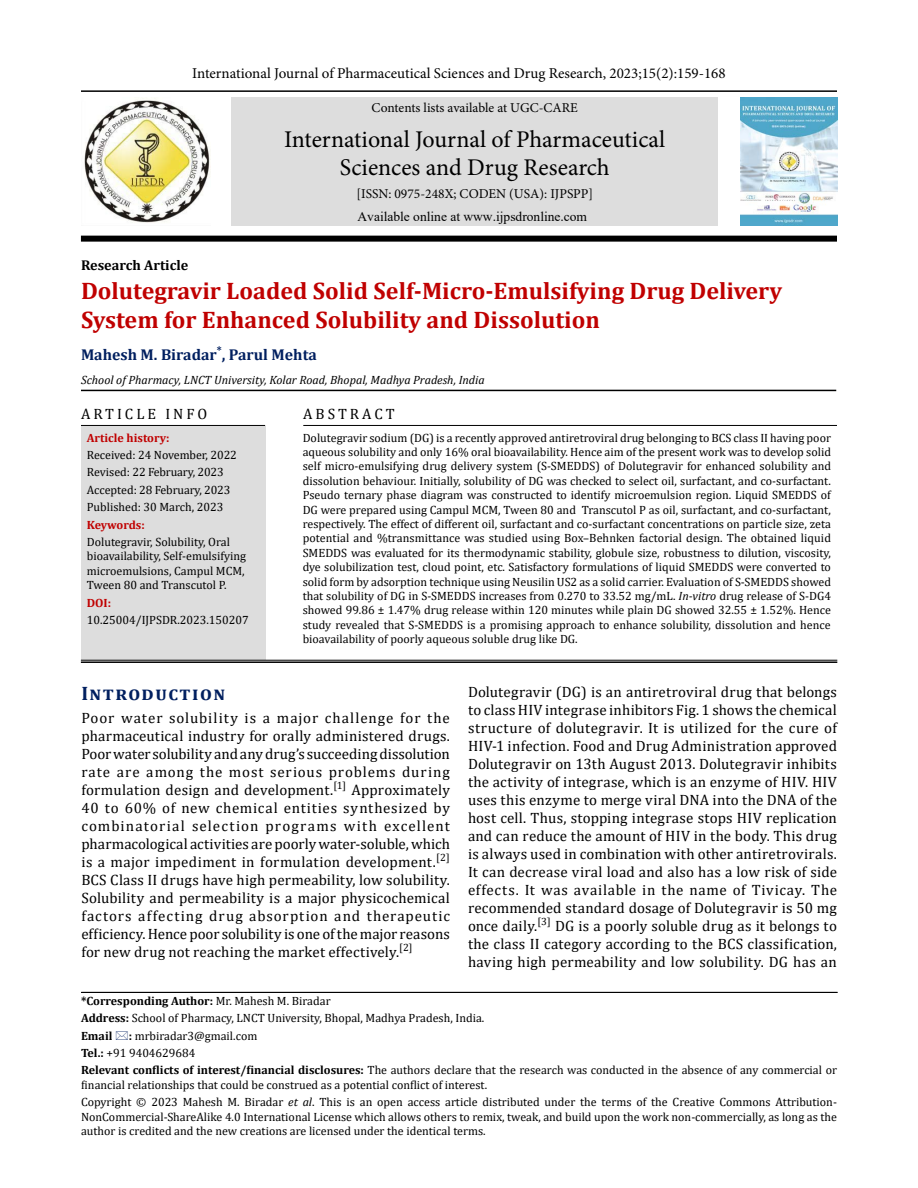
<style>
.page{position:relative;width:918px;height:1188px;background:#fff}
.page>*{position:absolute;margin:0;border:0;box-sizing:border-box;transform-origin:0 0}
.t1{font:700 24px/28.8px "Cambria";color:#c00000}
.t2{font:24px/27.9px "Minion Pro";color:#000;text-align:center}
.t3{font:700 19.5px "Cambria";letter-spacing:.075em;color:#001f5f}
.t4{font:700 15.75px "Cambria";color:#001f5f}
.t5{font:15px/18px "Cambria";letter-spacing:.015em;color:#000;text-align:justify}
.t6{font:15px "Minion Pro";color:#000}
.t7{font:15px "Cambria";letter-spacing:.2em;color:#000}
.t8{font:700 14.25px "Cambria";color:#000}
.t9{font:13.5px "Minion Pro";color:#000}
.t10{font:13.5px "Times New Roman";color:#000}
.t11{font:12px/14.4px "Cambria";color:#000}
.t12{font:italic 12px "Cambria";color:#000}
.t13{font:700 12px "Cambria";color:#c00000}
.s1{font-style:italic}
.s2{font-weight:700}
</style>
<div class="page">
<hr style="left:81px;top:390px;width:755px;height:1px;background:#000">
<div style="left:81px;top:426px;width:184px;height:234px;background:#ddd"></div>
<hr style="left:81px;top:992px;width:757px;height:1px;background:#000">
<hr style="left:81px;top:660px;width:756px;height:1px;background:#000">
<hr style="left:81px;top:661px;width:756px;height:2px;background:#000">
<img style="left:740px;top:98px;width:97px;height:128px">
<div style="left:81px;top:236px;width:756px;height:6px;background:#000"></div>
<hr style="left:81px;top:90px;width:756px;height:2px;background:#000">
<img style="left:84px;top:98px;width:127px;height:125px">
<div style="left:231px;top:98px;width:487px;height:128px;background:#ddd"></div>
<hr style="left:303px;top:425px;width:534px;height:1px;background:#000">
<hr style="left:81px;top:425px;width:184px;height:1px;background:#000">
<p class="t6" style="left:192px;top:63px;width:535px">International Journal of Pharmaceutical Sciences and Drug Research, 2023;15(2):159-168</p>
<p class="t9" style="left:372px;top:99px;width:208px">Contents lists available at UGC-CARE</p>
<h1 class="t2" style="left:284px;top:126px;width:383px">International Journal of Pharmaceutical<br>Sciences and Drug Research</h1>
<p class="t9" style="left:356px;top:185px;width:238px">[ISSN: 0975-248X; CODEN (USA): IJPSPP]</p>
<p class="t10" style="left:358px;top:212px;width:231px">Available online at www.ijpsdronline.com</p>
<p class="t8" style="left:81px;top:255px;width:109px">Research Article</p>
<h1 class="t1" style="left:81px;top:276px;width:703px">Dolutegravir Loaded Solid Self-Micro-Emulsifying Drug Delivery<br>System for Enhanced Solubility and Dissolution</h1>
<h3 class="t4" style="left:81px;top:344px;width:237px">Mahesh M. Biradar<sup>*</sup>, Parul Mehta</h3>
<p class="t12" style="left:81px;top:371px;width:405px">School of Pharmacy, LNCT University, Kolar Road, Bhopal, Madhya Pradesh, India</p>
<p class="t7" style="left:81px;top:405px;width:128px">ARTICLE INFO</p>
<p class="t7" style="left:303px;top:405px;width:93px">ABSTRACT</p>
<p class="t13" style="left:87px;top:429px;width:84px">Article history:</p>
<p class="t11" style="left:87px;top:446px;width:152px;line-height:17.4px">Received: 24 November, 2022<br>Revised: 22 February, 2023<br>Accepted: 28 February, 2023<br>Published: 30 March, 2023</p>
<p class="t13" style="left:87px;top:516px;width:60px">Keywords:</p>
<p class="t11" style="left:87px;top:535px;width:161px">Dolutegravir, Solubility, Oral bioavailability, Self-emulsifying microemulsions, Campul MCM,<br>Tween 80 and Transcutol P.</p>
<p class="t13" style="left:87px;top:594px;width:26px">DOI:</p>
<p class="t11" style="left:87px;top:613px;width:164px">10.25004/IJPSDR.2023.150207</p>
<p class="t11" style="left:303px;top:430px;width:530px;text-align:justify">Dolutegravir sodium (DG) is a recently approved antiretroviral drug belonging to BCS class II having poor aqueous solubility and only 16% oral bioavailability. Hence aim of the present work was to develop solid self micro-emulsifying drug delivery system (S-SMEDDS) of Dolutegravir for enhanced solubility and dissolution behaviour. Initially, solubility of DG was checked to select oil, surfactant, and co-surfactant.<br>Pseudo ternary phase diagram was constructed to identify microemulsion region. Liquid SMEDDS of DG were prepared using Campul MCM, Tween 80 and Transcutol P as oil, surfactant, and co-surfactant, respectively. The effect of different oil, surfactant and co-surfactant concentrations on particle size, zeta potential and %transmittance was studied using Box–Behnken factorial design. The obtained liquid SMEDDS was evaluated for its thermodynamic stability, globule size, robustness to dilution, viscosity, dye solubilization test, cloud point, etc. Satisfactory formulations of liquid SMEDDS were converted to solid form by adsorption technique using Neusilin US2 as a solid carrier. Evaluation of S-SMEDDS showed that solubility of DG in S-SMEDDS increases from 0.270 to 33.52 mg/mL. <span class="s1">In-vitro</span> drug release of S-DG4 showed 99.86 ± 1.47% drug release within 120 minutes while plain DG showed 32.55 ± 1.52%. Hence study revealed that S-SMEDDS is a promising approach to enhance solubility, dissolution and hence bioavailability of poorly aqueous soluble drug like DG.</p>
<h2 class="t3" style="left:81px;top:680px;width:145px">Introduction</h2>
<p class="t5" style="left:81px;top:708px;width:370px">Poor water solubility is a major challenge for the pharmaceutical industry for orally administered drugs.<br>Poor water solubility and any drug’s succeeding dissolution rate are among the most serious problems during formulation design and development.<sup>[1]</sup> Approximately 40 to 60% of new chemical entities synthesized by combinatorial selection programs with excellent pharmacological activities are poorly water-soluble, which is a major impediment in formulation development.<sup>[2] </sup>BCS Class II drugs have high permeability, low solubility.<br>Solubility and permeability is a major physicochemical factors affecting drug absorption and therapeutic efficiency. Hence poor solubility is one of the major reasons for new drug not reaching the market effectively.<sup>[2]</sup></p>
<p class="t5" style="left:468px;top:682px;width:371px">Dolutegravir (DG) is an antiretroviral drug that belongs to class HIV integrase inhibitors Fig. 1 shows the chemical structure of dolutegravir. It is utilized for the cure of HIV-1 infection. Food and Drug Administration approved Dolutegravir on 13th August 2013. Dolutegravir inhibits the activity of integrase, which is an enzyme of HIV. HIV uses this enzyme to merge viral DNA into the DNA of the host cell. Thus, stopping integrase stops HIV replication and can reduce the amount of HIV in the body. This drug is always used in combination with other antiretrovirals.<br>It can decrease viral load and also has a low risk of side effects. It was available in the name of Tivicay. The recommended standard dosage of Dolutegravir is 50 mg once daily.<sup>[3]</sup> DG is a poorly soluble drug as it belongs to the class II category according to the BCS classification, having high permeability and low solubility. DG has an</p>
<p class="t11" style="left:81px;top:992px;width:405px;line-height:17.4px"><span class="s2">*Corresponding Author:</span> Mr. Mahesh M. Biradar<br><span class="s2">Address:</span> School of Pharmacy, LNCT University, Bhopal, Madhya Pradesh, India.<br><span class="s2">Email</span></p>
<p class="t11" style="left:81px;top:1027px;width:758px;line-height:17.4px;text-indent:48px"><span class="s2">:</span> mrbiradar3@gmail.com<br><span class="s2">Tel.:</span> +91 9404629684<br><span class="s2">Relevant conflicts of interest/financial disclosures:</span> The authors declare that the research was conducted in the absence of any commercial or</p>
<p class="t11" style="left:81px;top:1076px;width:757px;line-height:17.4px">financial relationships that could be construed as a potential conflict of interest.<br>Copyright © 2023 Mahesh M. Biradar <span class="s1">et al</span>. This is an open access article distributed under the terms of the Creative Commons Attribution-</p>
<p class="t11" style="left:81px;top:1109px;width:757px">NonCommercial-ShareAlike 4.0 International License which allows others to remix, tweak, and build upon the work non-commercially, as long as the author is credited and the new creations are licensed under the identical terms.</p>
</div>
